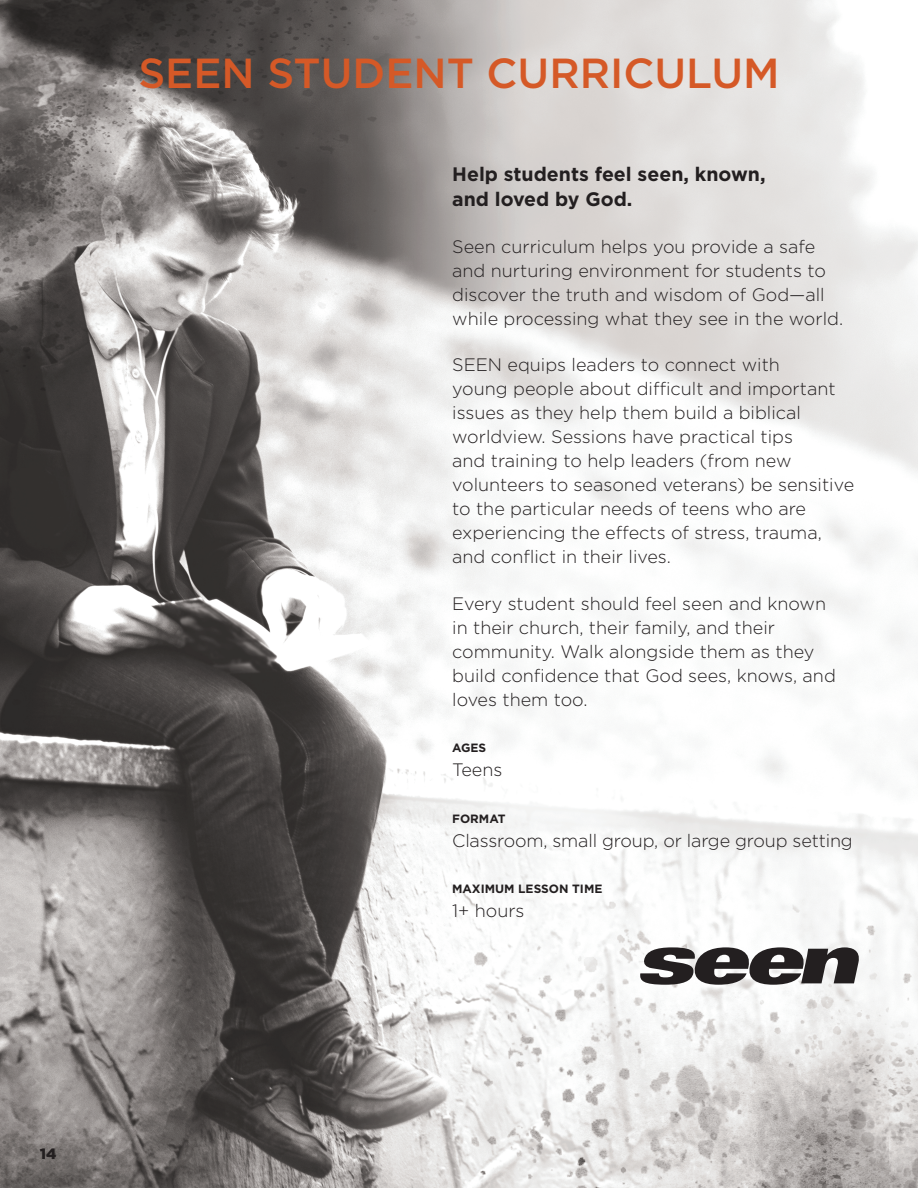
<style>
.page{position:relative;width:918px;height:1188px;background:#fff}
.page>*{position:absolute;margin:0;border:0;box-sizing:border-box;transform-origin:0 0}
.t1{font:500 42px "Gotham";color:#d55927}
.t2{font:700 19.5px/25.5px "Gotham";color:#231f20}
.t3{font:300 18px/24px "Gotham";color:#231f20}
.t4{font:900 15px "Gotham";color:#231f20}
.t5{font:700 12px "Gotham";color:#231f20}
</style>
<div class="page">
<img style="left:0;top:0;width:918px;height:1188px">
<svg style="left:640px;top:947px;width:219px;height:38px"></svg>
<h1 class="t1" style="left:138px;top:45px;width:643px">SEEN STUDENT CURRICULUM</h1>
<p class="t2" style="left:452px;top:161px;width:315px">Help students feel seen, known, and loved by God.</p>
<p class="t3" style="left:452px;top:234px;width:392px">Seen curriculum helps you provide a safe and nurturing environment for students to discover the truth and wisdom of God—all while processing what they see in the world.</p>
<p class="t3" style="left:452px;top:352px;width:404px">SEEN equips leaders to connect with<br>young people about difficult and important issues as they help them build a biblical worldview. Sessions have practical tips<br>and training to help leaders (from new volunteers to seasoned veterans) be sensitive to the particular needs of teens who are experiencing the effects of stress, trauma, and conflict in their lives.</p>
<p class="t3" style="left:452px;top:591px;width:385px">Every student should feel seen and known in their church, their family, and their community. Walk alongside them as they build confidence that God sees, knows, and loves them too.</p>
<p class="t5" style="left:452px;top:740px;width:36px">AGES</p>
<p class="t3" style="left:452px;top:757px;width:52px">Teens</p>
<p class="t5" style="left:452px;top:811px;width:55px">FORMAT</p>
<p class="t3" style="left:452px;top:828px;width:402px">Classroom, small group, or large group setting</p>
<p class="t5" style="left:452px;top:881px;width:152px">MAXIMUM LESSON TIME</p>
<p class="t3" style="left:452px;top:898px;width:74px">1+ hours</p>
<p class="t4" style="left:40px;top:1144px;width:18px">14</p>
</div>
